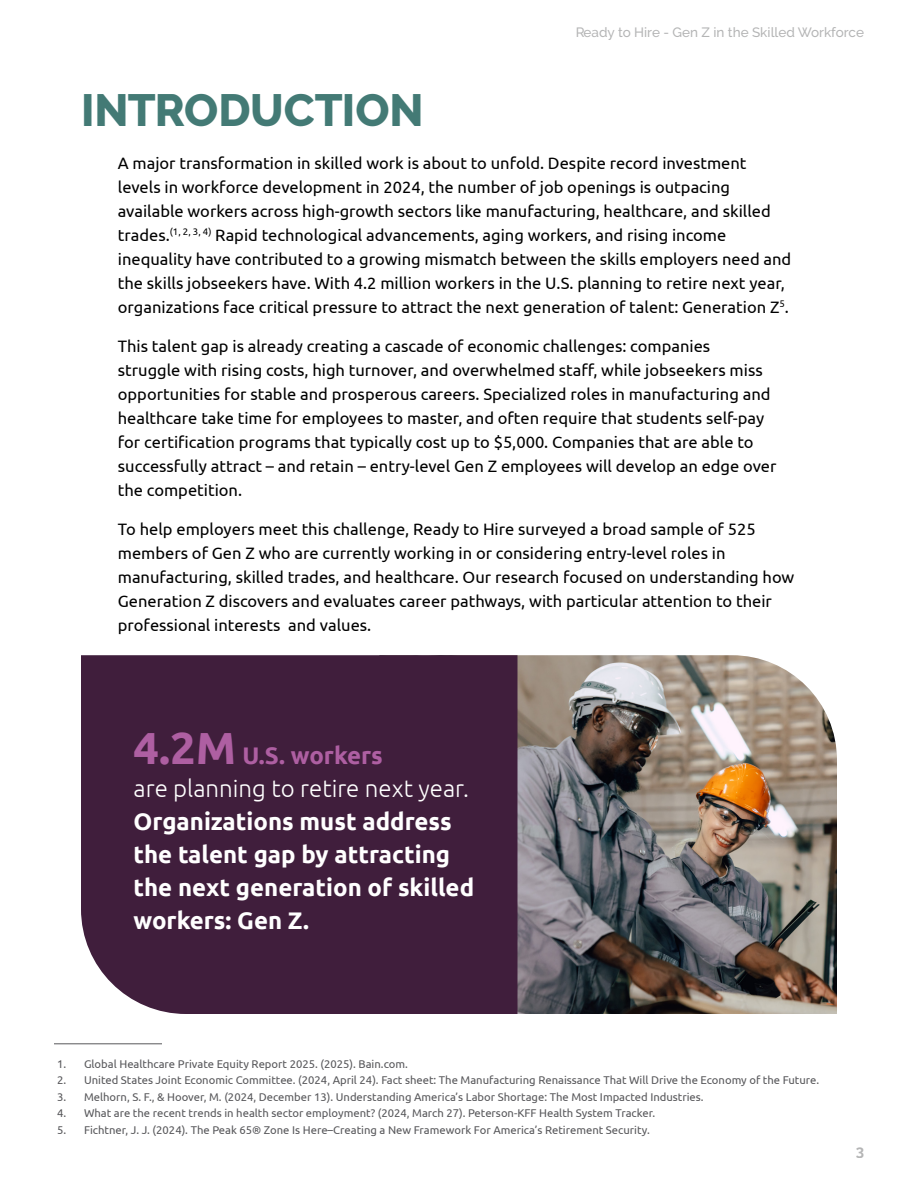
<style>
.page{position:relative;width:918px;height:1188px;background:#fff}
.page>*{position:absolute;margin:0;border:0;box-sizing:border-box;transform-origin:0 0}
.t1{font:800 45px "Raleway";letter-spacing:-.005em;color:#437a75}
.t2{font:700 24px/33px "Ubuntu";color:#fff}
.t3{font:300 24px/33px "Ubuntu";color:#fff}
.t4{font:16.5px/24px "Ubuntu";color:#000}
.t5{font:700 15px "Raleway";color:#6a6b6c}
.t6{font:500 13.5px "Raleway";color:#6a6b6c}
.t7{font:11.25px "Ubuntu";color:#58585b}
.s1{font-weight:700;font-size:45px;color:#ae5fa2}
.s2{font-weight:700;color:#ae5fa2}
</style>
<div class="page">
<img style="left:518px;top:655px;width:319px;height:359px">
<div style="left:81px;top:655px;width:437px;height:359px;background:#401e3c"></div>
<hr style="left:54px;top:1044px;width:108px;height:1px;background:#58585b">
<h1 class="t1" style="left:81px;top:85px;width:344px">INTRODUCTION</h1>
<p class="t6" style="left:575px;top:25px;width:290px">Ready to Hire - Gen Z in the Skilled Workforce</p>
<p class="t4" style="left:118px;top:150px;width:675px">A major transformation in skilled work is about to unfold. Despite record investment levels in workforce development in 2024, the number of job openings is outpacing available workers across high-growth sectors like manufacturing, healthcare, and skilled trades.<sup>(1,</sup> <sup>2,</sup> <sup>3,</sup> <sup>4)</sup> Rapid technological advancements, aging workers, and rising income inequality have contributed to a growing mismatch between the skills employers need and the skills jobseekers have. With 4.2 million workers in the U.S. planning to retire next year, organizations face critical pressure to attract the next generation of talent: Generation Z<sup>5</sup>.</p>
<p class="t4" style="left:118px;top:333px;width:660px">This talent gap is already creating a cascade of economic challenges: companies struggle with rising costs, high turnover, and overwhelmed staff, while jobseekers miss opportunities for stable and prosperous careers. Specialized roles in manufacturing and healthcare take time for employees to master, and often require that students self-pay for certification programs that typically cost up to $5,000. Companies that are able to successfully attract – and retain – entry-level Gen Z employees will develop an edge over the competition.</p>
<p class="t4" style="left:118px;top:516px;width:678px">To help employers meet this challenge, Ready to Hire surveyed a broad sample of 525 members of Gen Z who are currently working in or considering entry-level roles in manufacturing, skilled trades, and healthcare. Our research focused on understanding how Generation Z discovers and evaluates career pathways, with particular attention to their professional interests and values.</p>
<h2 class="t3" style="left:134px;top:738px;width:337px"><span class="s1">4.2M</span> <span class="s2">U.S. workers<br></span>are planning to retire next year.</h2>
<h2 class="t2" style="left:134px;top:804px;width:342px">Organizations must address the talent gap by attracting the next generation of skilled workers: Gen Z.</h2>
<p class="t7" style="left:57px;top:1057px;width:352px">1. Global Healthcare Private Equity Report 2025. (2025). Bain.com.</p>
<p class="t7" style="left:57px;top:1073px;width:764px">2. United States Joint Economic Committee. (2024, April 24). Fact sheet: The Manufacturing Renaissance That Will Drive the Economy of the Future.</p>
<p class="t7" style="left:57px;top:1090px;width:648px">3. Melhorn, S. F., &amp; Hoover, M. (2024, December 13). Understanding America’s Labor Shortage: The Most Impacted Industries.</p>
<p class="t7" style="left:57px;top:1106px;width:600px">4. What are the recent trends in health sector employment? (2024, March 27). Peterson-KFF Health System Tracker.</p>
<p class="t7" style="left:57px;top:1123px;width:595px">5. Fichtner, J. J. (2024). The Peak 65® Zone Is Here–Creating a New Framework For America’s Retirement Security.</p>
<p class="t5" style="left:856px;top:1142px;width:10px">3</p>
</div>
